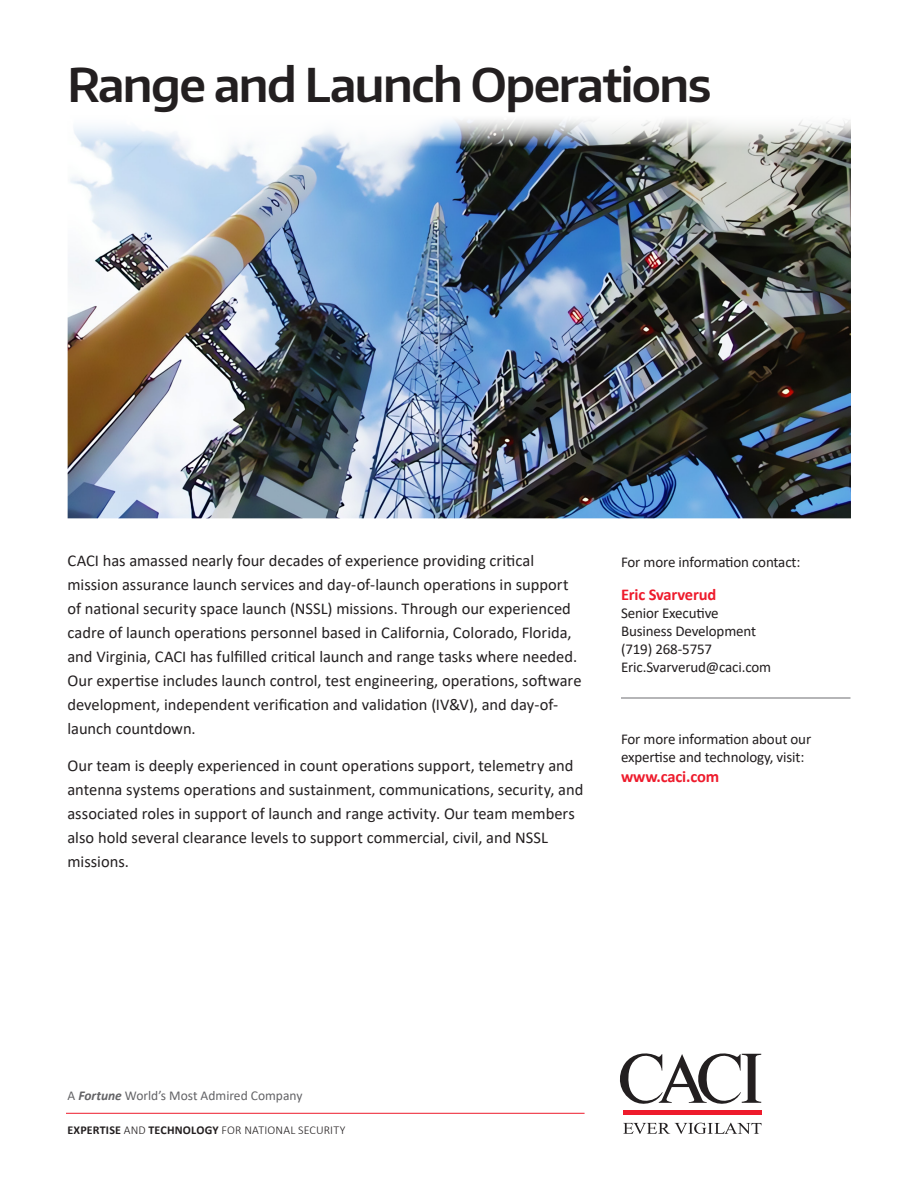
<style>
.page{position:relative;width:918px;height:1188px;background:#fff}
.page>*{position:absolute;margin:0;border:0;box-sizing:border-box;transform-origin:0 0}
.Headline{font:600 46.5px "Encode Sans";letter-spacing:-.035em;color:#231f20}
.Boby_Copy{font:16.5px/24px "Calibri";color:#231f20}
.Title_and_Contacts{font:700 16.5px "Calibri";letter-spacing:-.01em;color:#ee1b2c}
.Contact_Name_and_URL{font:700 16.5px "Calibri";letter-spacing:-.01em;color:#ee1b2c}
.Title_and_Contacts-2{font:15px/18px "Calibri";letter-spacing:-.01em;color:#231f20}
.t1{font:13.5px "Calibri";color:#636366}
.t2{font:300 12px "Calibri";letter-spacing:.015em;color:#231f20}
.s1{font-weight:700;font-style:italic}
.s2{font-weight:700}
</style>
<div class="page">
<img style="left:68px;top:120px;width:782px;height:398px">
<hr style="left:66px;top:1113px;width:519px;height:1px;background:#ee1b2c">
<svg style="left:620px;top:1053px;width:141px;height:51px"></svg>
<div style="left:623px;top:1110px;width:139px;height:5px;background:#ee1b2c"></div>
<svg style="left:623px;top:1123px;width:139px;height:11px"></svg>
<hr style="left:621px;top:698px;width:230px;height:1px;background:#6c6d70">
<p class="Headline" style="left:68px;top:54px;width:646px">Range and Launch Operations</p>
<p class="Boby_Copy" style="left:68px;top:548px;width:516px">CACI has amassed nearly four decades of experience providing critical mission assurance launch services and day-of-launch operations in support of national security space launch (NSSL) missions. Through our experienced cadre of launch operations personnel based in California, Colorado, Florida, and Virginia, CACI has fulfilled critical launch and range tasks where needed.<br>Our expertise includes launch control, test engineering, operations, software development, independent verification and validation (IV&amp;V), and day-of&shy;launch countdown.</p>
<p class="Boby_Copy" style="left:68px;top:753px;width:517px">Our team is deeply experienced in count operations support, telemetry and antenna systems operations and sustainment, communications, security, and associated roles in support of launch and range activity. Our team members also hold several clearance levels to support commercial, civil, and NSSL missions.</p>
<p class="Title_and_Contacts-2" style="left:621px;top:552px;width:181px">For more information contact:</p>
<p class="Title_and_Contacts" style="left:621px;top:583px;width:97px">Eric Svarverud</p>
<p class="Title_and_Contacts-2" style="left:621px;top:604px;width:99px">Senior Executive</p>
<p class="Title_and_Contacts-2" style="left:621px;top:622px;width:137px">Business Development</p>
<p class="Title_and_Contacts-2" style="left:621px;top:640px;width:93px">(719) 268-5757</p>
<p class="Title_and_Contacts-2" style="left:621px;top:658px;width:152px">Eric.Svarverud@caci.com</p>
<p class="Title_and_Contacts-2" style="left:621px;top:730px;width:192px">For more information about our expertise and technology, visit:</p>
<p class="Contact_Name_and_URL" style="left:621px;top:765px;width:100px">www.caci.com</p>
<p class="t1" style="left:68px;top:1087px;width:236px">A <span class="s1">Fortune</span> World’s Most Admired Company</p>
<p class="t2" style="left:68px;top:1122px;width:279px"><span class="s2">EXPERTISE</span> AND <span class="s2">TECHNOLOGY</span> FOR NATIONAL SECURITY</p>
</div>
